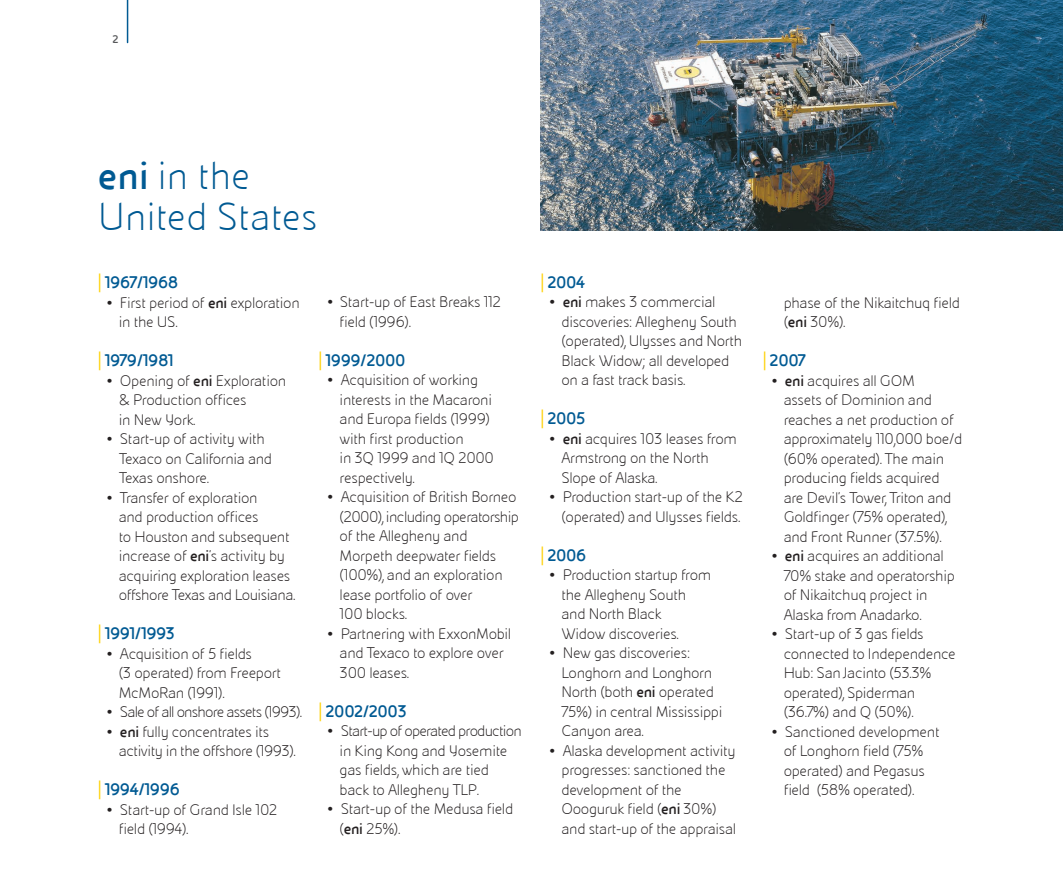
<style>
.page{position:relative;width:1063px;height:893px;background:#fff}
.page>*{position:absolute;margin:0;border:0;box-sizing:border-box;transform-origin:0 0}
.t1{font:300 42px/41.4px "Eni Exp";color:#005a93}
.t2{font:700 18px "Eni Exp";letter-spacing:-.02em;color:#005a93}
.t3{font:300 16.5px/19.5px "Eni Exp";letter-spacing:-.02em;color:#231f20}
.t4{font:300 16.5px "Eni Exp";letter-spacing:-.05em;color:#231f20}
.t5{font:700 12px "Eni Exp";color:#57585a}
.s1{font-weight:700}
.s2{font-family:"Eni Exp Reg";font-weight:400;color:#fed105}
.s3{font-size:21px}
</style>
<div class="page">
<hr style="left:127px;top:0;width:1px;height:43px;background:#005a93">
<img style="left:540px;top:0;width:523px;height:230px">
<p class="t5" style="left:113px;top:33px;width:8px">2</p>
<h1 class="t1" style="left:98px;top:156px;width:222px"><span class="s1">eni</span> in the<br>United States</h1>
<p class="t2" style="left:98px;top:273px;width:82px"><span class="s2">|</span> 1967/1968</p>
<p class="t3" style="left:119px;top:293px;width:182px;text-indent:-12px"><span class="s3">•</span> First period of <span class="s1">eni</span> exploration in the US.</p>
<p class="t2" style="left:98px;top:351px;width:77px"><span class="s2">|</span> 1979/1981</p>
<p class="t3" style="left:119px;top:371px;width:169px;text-indent:-12px"><span class="s3">•</span> Opening of <span class="s1">eni</span> Exploration &amp; Production offices<br>in New York.</p>
<p class="t3" style="left:119px;top:430px;width:155px;text-indent:-12px"><span class="s3">•</span> Start-up of activity with<br>Texaco on California and<br>Texas onshore.</p>
<p class="t3" style="left:119px;top:488px;width:178px;text-indent:-12px"><span class="s3">•</span> Transfer of exploration<br>and production offices<br>to Houston and subsequent increase of <span class="s1">eni</span>’s activity by acquiring exploration leases offshore Texas and Louisiana.</p>
<p class="t2" style="left:98px;top:624px;width:79px"><span class="s2">|</span> 1991/1993</p>
<p class="t3" style="left:119px;top:644px;width:164px;text-indent:-12px"><span class="s3">•</span> Acquisition of 5 fields<br>(3 operated) from Freeport<br>McMoRan (1991).</p>
<p class="t4" style="left:107px;top:704px;width:197px"><span class="s3">•</span> Sale of all onshore assets (1993).</p>
<p class="t3" style="left:119px;top:722px;width:178px;text-indent:-12px"><span class="s3">•</span> <span class="s1">eni</span> fully concentrates its activity in the offshore (1993).</p>
<p class="t2" style="left:98px;top:780px;width:84px"><span class="s2">|</span> 1994/1996</p>
<p class="t3" style="left:119px;top:800px;width:160px;text-indent:-12px"><span class="s3">•</span> Start-up of Grand Isle 102 field (1994).</p>
<p class="t3" style="left:340px;top:293px;width:163px;text-indent:-12px"><span class="s3">•</span> Start-up of East Breaks 112 field (1996).</p>
<p class="t2" style="left:319px;top:351px;width:89px"><span class="s2">|</span> 1999/2000</p>
<p class="t3" style="left:340px;top:371px;width:156px;text-indent:-12px"><span class="s3">•</span> Acquisition of working interests in the Macaroni and Europa fields (1999) with first production<br>in 3Q 1999 and 1Q 2000 respectively.</p>
<p class="t3" style="left:340px;top:488px;width:181px;text-indent:-12px"><span class="s3">•</span> Acquisition of British Borneo (2000), including operatorship of the Allegheny and<br>Morpeth deepwater fields (100%), and an exploration lease portfolio of over<br>100 blocks.</p>
<p class="t3" style="left:340px;top:624px;width:173px;text-indent:-12px"><span class="s3">•</span> Partnering with ExxonMobil and Texaco to explore over<br>300 leases.</p>
<p class="t2" style="left:319px;top:702px;width:90px"><span class="s2">|</span> 2002/2003</p>
<p class="t3" style="left:340px;top:722px;width:184px;text-indent:-12px"><span class="s3">•</span> Start-up of operated production in King Kong and Yosemite gas fields, which are tied back to Allegheny TLP.</p>
<p class="t3" style="left:340px;top:800px;width:175px;text-indent:-12px"><span class="s3">•</span> Start-up of the Medusa field (<span class="s1">eni</span> 25%).</p>
<p class="t2" style="left:540px;top:272px;width:46px"><span class="s2">|</span> 2004</p>
<p class="t3" style="left:561px;top:293px;width:182px;text-indent:-12px"><span class="s3">•</span> <span class="s1">eni</span> makes 3 commercial discoveries: Allegheny South (operated), Ulysses and North<br>Black Widow; all developed on a fast track basis.</p>
<p class="t2" style="left:540px;top:409px;width:46px"><span class="s2">|</span> 2005</p>
<p class="t3" style="left:561px;top:429px;width:177px;text-indent:-12px"><span class="s3">•</span> <span class="s1">eni</span> acquires 103 leases from<br>Armstrong on the North<br>Slope of Alaska.</p>
<p class="t3" style="left:549px;top:488px;width:195px;text-align:center"><span class="s3">•</span> Production start-up of the K2 (operated) and Ulysses fields.</p>
<p class="t2" style="left:540px;top:545px;width:47px"><span class="s2">|</span> 2006</p>
<p class="t3" style="left:561px;top:566px;width:151px;text-indent:-12px"><span class="s3">•</span> Production startup from the Allegheny South and North Black<br>Widow discoveries.</p>
<p class="t3" style="left:561px;top:644px;width:163px;text-indent:-12px"><span class="s3">•</span> New gas discoveries:<br>Longhorn and Longhorn<br>North (both <span class="s1">eni</span> operated<br>75%) in central Mississippi<br>Canyon area.</p>
<p class="t3" style="left:561px;top:741px;width:176px;text-indent:-12px"><span class="s3">•</span> Alaska development activity progresses: sanctioned the development of the<br>Oooguruk field (<span class="s1">eni</span> 30%) and start-up of the appraisal</p>
<p class="t3" style="left:784px;top:293px;width:178px">phase of the Nikaitchuq field (<span class="s1">eni</span> 30%).</p>
<p class="t2" style="left:763px;top:351px;width:44px"><span class="s2">|</span> 2007</p>
<p class="t3" style="left:784px;top:371px;width:180px;text-indent:-12px"><span class="s3">•</span> <span class="s1">eni</span> acquires all GOM<br>assets of Dominion and reaches a net production of approximately 110,000 boe/d (60% operated). The main producing fields acquired are Devil’s Tower, Triton and<br>Goldfinger (75% operated), and Front Runner (37.5%).</p>
<p class="t3" style="left:784px;top:547px;width:173px;text-indent:-12px"><span class="s3">•</span> <span class="s1">eni</span> acquires an additional<br>70% stake and operatorship of Nikaitchuq project in<br>Alaska from Anadarko.</p>
<p class="t3" style="left:784px;top:625px;width:174px;text-indent:-12px"><span class="s3">•</span> Start-up of 3 gas fields connected to Independence<br>Hub: San Jacinto (53.3% operated), Spiderman (36.7%) and Q (50%).</p>
<p class="t3" style="left:784px;top:722px;width:158px;text-indent:-12px"><span class="s3">•</span> Sanctioned development of Longhorn field (75% operated) and Pegasus field (58% operated).</p>
</div>
